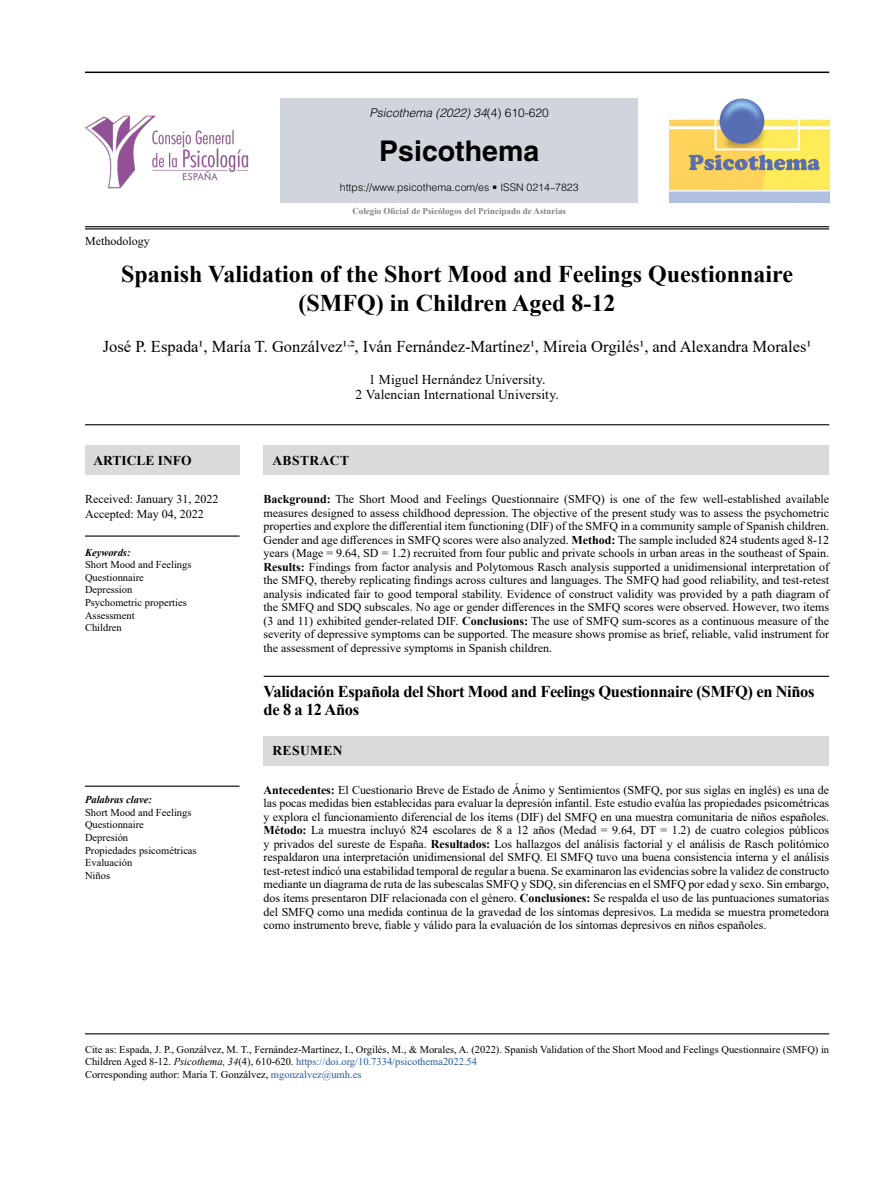
<style>
.page{position:relative;width:893px;height:1191px;background:#fff}
.page>*{position:absolute;margin:0;border:0;box-sizing:border-box;transform-origin:0 0}
.t1{font:700 28.5px "Helvetica LT Std";color:#000}
.t2{font:700 24px/28.8px "Times New Roman";color:#000;text-align:center}
.t3{font:16.5px "Times New Roman";color:#000}
.t4{font:700 16.5px/18px "Times New Roman";letter-spacing:-.025em;color:#000}
.t5{font:13.5px/15px "Times New Roman";letter-spacing:.005em;color:#000;text-align:center}
.t6{font:700 13.5px "Times New Roman";letter-spacing:.035em;color:#000}
.t7{font:700 13.5px "Times New Roman";color:#000}
.t8{font:12px/13.5px "Times New Roman";color:#000;text-align:justify}
.t9{font:italic 300 12px "Helvetica LT Std";color:#000}
.t10{font:10.5px/12.6px "Times New Roman";color:#000}
.t11{font:300 10.5px "Helvetica LT Std";color:#000}
.t12{font:italic 700 10.5px "Times New Roman";color:#000}
.t13{font:700 9px "Times New Roman";color:#808285}
.s1{font-style:normal}
.s2{font-weight:700}
.s3{font-style:italic}
.s4{color:#275b9b}
</style>
<div class="page">
<hr style="left:85px;top:424px;width:744px;height:1px;background:#000">
<hr style="left:85px;top:1033px;width:744px;height:1px;background:#000">
<hr style="left:85px;top:785px;width:155px;height:1px;background:#000">
<hr style="left:264px;top:675px;width:565px;height:2px;background:#000">
<hr style="left:85px;top:535px;width:155px;height:1px;background:#000">
<div style="left:264px;top:445px;width:565px;height:30px;background:#dadada"></div>
<div style="left:85px;top:445px;width:155px;height:30px;background:#dadada"></div>
<hr style="left:85px;top:226px;width:744px;height:1px;background:#000">
<hr style="left:85px;top:72px;width:744px;height:1px;background:#000">
<hr style="left:85px;top:228px;width:744px;height:1px;background:#000">
<div style="left:281px;top:98px;width:357px;height:105px;background:#d0d4dd"></div>
<img style="left:85px;top:115px;width:164px;height:74px">
<img style="left:669px;top:98px;width:160px;height:105px">
<div style="left:264px;top:736px;width:565px;height:29px;background:#dadada"></div>
<p class="t9" style="left:370px;top:105px;width:181px">Psicothema (2022) 34<span class="s1">(4) 610-620</span></p>
<h1 class="t1" style="left:379px;top:133px;width:161px">Psicothema</h1>
<p class="t11" style="left:340px;top:181px;width:240px">https://www.psicothema.com/es • ISSN 0214–7823</p>
<p class="t8" style="left:85px;top:234px;width:66px">Methodology</p>
<p class="t13" style="left:352px;top:205px;width:215px">Colegio Oficial de Psicólogos del Principado de Asturias</p>
<h2 class="t2" style="left:121px;top:259px;width:673px">Spanish Validation of the Short Mood and Feelings Questionnaire (SMFQ) in Children Aged 8-12</h2>
<h3 class="t3" style="left:103px;top:334px;width:710px">José P. Espada1, María T. Gonzálvez1<sup>,</sup>2, Iván Fernández-Martínez1, Mireia Orgilés1, and Alexandra Morales1</h3>
<p class="t5" style="left:356px;top:371px;width:205px">1 Miguel Hernández University.<br>2 Valencian International University.</p>
<p class="t7" style="left:94px;top:450px;width:100px">ARTICLE INFO</p>
<p class="t8" style="left:85px;top:491px;width:135px;line-height:15px">Received: January 31, 2022<br>Accepted: May 04, 2022</p>
<p class="t12" style="left:85px;top:545px;width:47px">Keywords:</p>
<p class="t10" style="left:85px;top:558px;width:108px">Short Mood and Feelings<br>Questionnaire<br>Depression<br>Psychometric properties<br>Assessment<br>Children</p>
<p class="t12" style="left:85px;top:792px;width:68px">Palabras clave:</p>
<p class="t10" style="left:85px;top:805px;width:113px">Short Mood and Feelings<br>Questionnaire<br>Depresión<br>Propiedades psicométricas<br>Evaluación<br>Niños</p>
<p class="t6" style="left:272px;top:450px;width:78px">ABSTRACT</p>
<p class="t8" style="left:264px;top:492px;width:567px"><span class="s2">Background:</span> The Short Mood and Feelings Questionnaire (SMFQ) is one of the few well-established available measures designed to assess childhood depression. The objective of the present study was to assess the psychometric properties and explore the differential item functioning (DIF) of the SMFQ in a community sample of Spanish children.<br>Gender and age differences in SMFQ scores were also analyzed. <span class="s2">Method:</span> The sample included 824 students aged 8-12 years (Mage = 9.64, SD = 1.2) recruited from four public and private schools in urban areas in the southeast of Spain.<br><span class="s2">Results:</span> Findings from factor analysis and Polytomous Rasch analysis supported a unidimensional interpretation of the SMFQ, thereby replicating findings across cultures and languages. The SMFQ had good reliability, and test-retest analysis indicated fair to good temporal stability. Evidence of construct validity was provided by a path diagram of the SMFQ and SDQ subscales. No age or gender differences in the SMFQ scores were observed. However, two items (3 and 11) exhibited gender-related DIF. <span class="s2">Conclusions:</span> The use of SMFQ sum-scores as a continuous measure of the severity of depressive symptoms can be supported. The measure shows promise as brief, reliable, valid instrument for the assessment of depressive symptoms in Spanish children.</p>
<h3 class="t4" style="left:264px;top:681px;width:552px">Validación Española del Short Mood and Feelings Questionnaire (SMFQ) en Niños de 8 a 12 Años</h3>
<p class="t6" style="left:272px;top:741px;width:72px">RESUMEN</p>
<p class="t8" style="left:264px;top:783px;width:567px"><span class="s2">Antecedentes:</span> El Cuestionario Breve de Estado de Ánimo y Sentimientos (SMFQ, por sus siglas en inglés) es una de las pocas medidas bien establecidas para evaluar la depresión infantil. Este estudio evalúa las propiedades psicométricas y explora el funcionamiento diferencial de los ítems (DIF) del SMFQ en una muestra comunitaria de niños españoles.<br><span class="s2">Método:</span> La muestra incluyó 824 escolares de 8 a 12 años (Medad = 9.64, DT = 1.2) de cuatro colegios públicos y privados del sureste de España. <span class="s2">Resultados:</span> Los hallazgos del análisis factorial y el análisis de Rasch politómico respaldaron una interpretación unidimensional del SMFQ. El SMFQ tuvo una buena consistencia interna y el análisis test-retest indicó una estabilidad temporal de regular a buena. Se examinaron las evidencias sobre la validez de constructo mediante un diagrama de ruta de las subescalas SMFQ y SDQ, sin diferencias en el SMFQ por edad y sexo. Sin embargo, dos ítems presentaron DIF relacionada con el género. <span class="s2">Conclusiones:</span> Se respalda el uso de las puntuaciones sumatorias del SMFQ como una medida continua de la gravedad de los síntomas depresivos. La medida se muestra prometedora como instrumento breve, fiable y válido para la evaluación de los síntomas depresivos en niños españoles.</p>
<p class="t10" style="left:85px;top:1042px;width:746px">Cite as: Espada, J. P., Gonzálvez, M. T., Fernández-Martínez, I., Orgilés, M., &amp; Morales, A. (2022). Spanish Validation of the Short Mood and Feelings Questionnaire (SMFQ) in<br>Children Aged 8-12. <span class="s3">Psicothema, 34</span>(4), 610-620. <span class="s4">https://doi.org/10.7334/psicothema2022.54<br></span>Corresponding author: María T. Gonzálvez, <span class="s4">mgonzalvez@umh.es</span></p>
</div>
